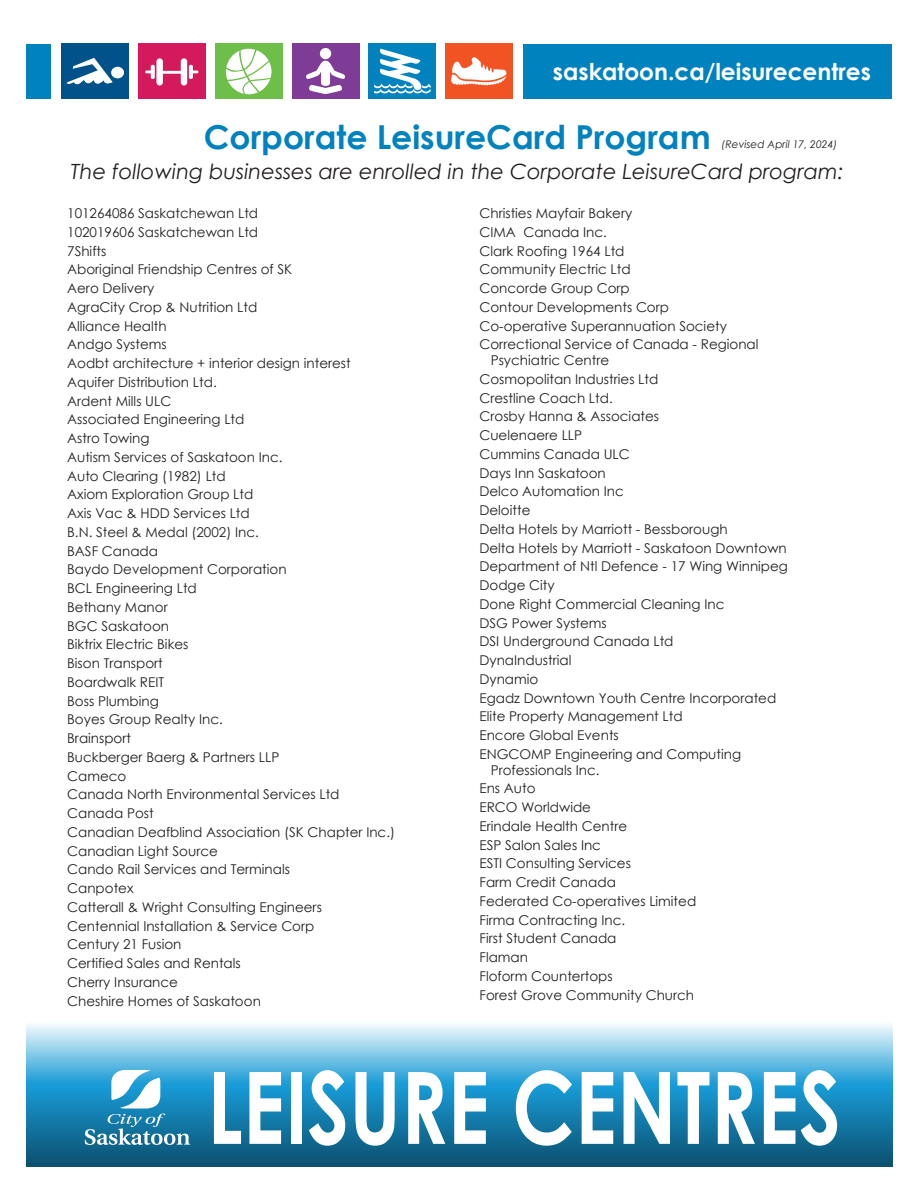
<style>
.page{position:relative;width:918px;height:1188px;background:#fff}
.page>*{position:absolute;margin:0;border:0;box-sizing:border-box;transform-origin:0 0}
.t1{font:700 100.05px "Century Gothic";color:#fff;scale:.81 1}
.t2{font:700 33px "Century Gothic";color:#0082bf}
.t3{font:700 23.25px "Century Gothic";color:#fff}
.t4{font:italic 21px "Century Gothic";color:#231f20}
.t5{font:13.5px/18.8px "Century Gothic";color:#231f20}
.t6{font:italic 10.5px "Century Gothic";color:#231f20}
</style>
<div class="page">
<svg style="left:26px;top:1024px;width:866px;height:63px"></svg>
<div style="left:26px;top:1087px;width:866px;height:80px;background:linear-gradient(to bottom,#179ad5,#0c506f)"></div>
<div style="left:26px;top:44px;width:25px;height:55px;background:#0082bf"></div>
<div style="left:523px;top:44px;width:369px;height:55px;background:#0082bf"></div>
<svg style="left:85px;top:1070px;width:105px;height:75px"></svg>
<div style="left:62px;top:43px;width:67px;height:56px;background:#01518a"></div>
<svg style="left:67px;top:58px;width:46px;height:27px"></svg>
<div style="left:111px;top:67px;width:13px;height:11px;background:#fff;border-radius:50%"></div>
<div style="left:138px;top:43px;width:68px;height:56px;background:#d5195d"></div>
<svg style="left:145px;top:58px;width:53px;height:28px"></svg>
<div style="left:292px;top:43px;width:67px;height:56px;background:#7f3c97"></div>
<svg style="left:306px;top:48px;width:39px;height:46px"></svg>
<div style="left:445px;top:44px;width:68px;height:55px;background:#f15322"></div>
<svg style="left:451px;top:57px;width:56px;height:28px"></svg>
<div style="left:369px;top:43px;width:67px;height:56px;background:#0082bf"></div>
<svg style="left:374px;top:49px;width:57px;height:44px"></svg>
<div style="left:215px;top:43px;width:68px;height:56px;background:#6ebe4a"></div>
<svg style="left:226px;top:49px;width:45px;height:45px"></svg>
<h3 class="t3" style="left:553px;top:54px;width:319px">saskatoon.ca/leisurecentres</h3>
<h2 class="t2" style="left:204px;top:112px;width:508px">Corporate LeisureCard Program</h2>
<h3 class="t4" style="left:71px;top:156px;width:774px">The following businesses are enrolled in the Corporate LeisureCard program:</h3>
<p class="t5" style="left:479px;top:204px;width:281px">Christies Mayfair Bakery<br>CIMA Canada Inc.<br>Clark Roofing 1964 Ltd<br>Community Electric Ltd<br>Concorde Group Corp<br>Contour Developments Corp<br>Co-operative Superannuation Society<br>Correctional Service of Canada - Regional</p>
<p class="t5" style="left:479px;top:351px;width:310px;text-indent:11px">Psychiatric Centre<br>Cosmopolitan Industries Ltd<br>Crestline Coach Ltd.<br>Crosby Hanna &amp; Associates<br>Cuelenaere LLP<br>Cummins Canada ULC<br>Days Inn Saskatoon<br>Delco Automation Inc<br>Deloitte<br>Delta Hotels by Marriott - Bessborough<br>Delta Hotels by Marriott - Saskatoon Downtown<br>Department of Ntl Defence - 17 Wing Winnipeg<br>Dodge City<br>Done Right Commercial Cleaning Inc<br>DSG Power Systems<br>DSI Underground Canada Ltd<br>DynaIndustrial<br>Dynamio<br>Egadz Downtown Youth Centre Incorporated<br>Elite Property Management Ltd<br>Encore Global Events<br>ENGCOMP Engineering and Computing</p>
<p class="t5" style="left:479px;top:760px;width:218px;text-indent:11px">Professionals Inc.<br>Ens Auto<br>ERCO Worldwide<br>Erindale Health Centre<br>ESP Salon Sales Inc<br>ESTI Consulting Services<br>Farm Credit Canada<br>Federated Co-operatives Limited<br>Firma Contracting Inc.<br>First Student Canada<br>Flaman<br>Floform Countertops<br>Forest Grove Community Church</p>
<p class="t6" style="left:722px;top:137px;width:117px">(Revised April 17, 2024)</p>
<p class="t5" style="left:67px;top:204px;width:329px">101264086 Saskatchewan Ltd<br>102019606 Saskatchewan Ltd<br>7Shifts<br>Aboriginal Friendship Centres of SK<br>Aero Delivery<br>AgraCity Crop &amp; Nutrition Ltd<br>Alliance Health<br>Andgo Systems<br>Aodbt architecture + interior design interest<br>Aquifer Distribution Ltd.<br>Ardent Mills ULC<br>Associated Engineering Ltd<br>Astro Towing<br>Autism Services of Saskatoon Inc.<br>Auto Clearing (1982) Ltd<br>Axiom Exploration Group Ltd<br>Axis Vac &amp; HDD Services Ltd<br>B.N. Steel &amp; Medal (2002) Inc.<br>BASF Canada<br>Baydo Development Corporation<br>BCL Engineering Ltd<br>Bethany Manor<br>BGC Saskatoon<br>Biktrix Electric Bikes<br>Bison Transport<br>Boardwalk REIT<br>Boss Plumbing<br>Boyes Group Realty Inc.<br>Brainsport<br>Buckberger Baerg &amp; Partners LLP<br>Cameco<br>Canada North Environmental Services Ltd<br>Canada Post<br>Canadian Deafblind Association (SK Chapter Inc.)<br>Canadian Light Source<br>Cando Rail Services and Terminals<br>Canpotex<br>Catterall &amp; Wright Consulting Engineers<br>Centennial Installation &amp; Service Corp<br>Century 21 Fusion<br>Certified Sales and Rentals<br>Cherry Insurance<br>Cheshire Homes of Saskatoon</p>
<h1 class="t1" style="left:207px;top:1032px;width:784px">LEISURE CENTRES</h1>
</div>
